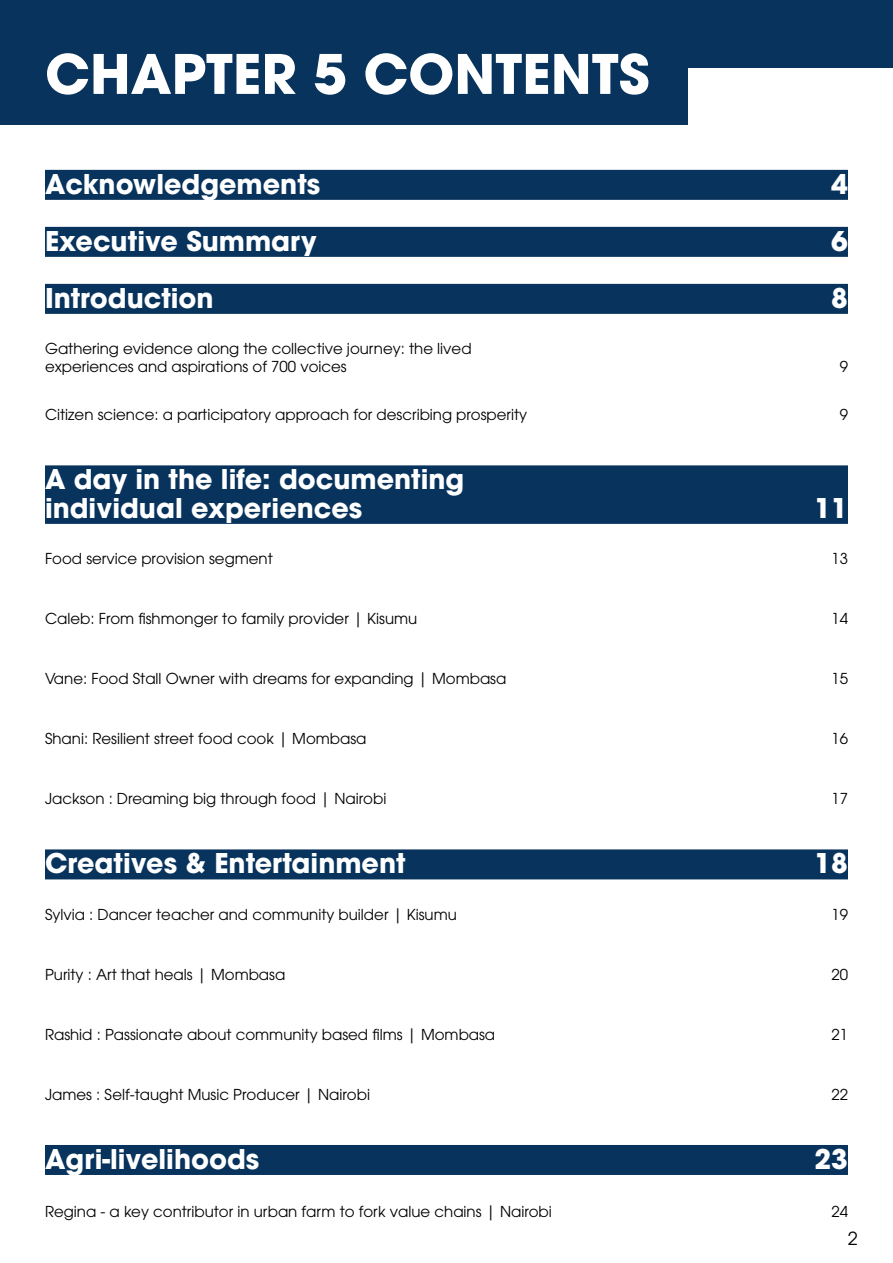
<style>
.page{position:relative;width:893px;height:1263px;background:#fff}
.page>*{position:absolute;margin:0;border:0;box-sizing:border-box;transform-origin:0 0}
.t1{font:700 54px "ITC Avant Garde Pro";color:#fff}
.t2{font:700 27px/28.5px "ITC Avant Garde Pro";color:#fff}
.t3{font:18px "ITC Avant Garde Pro";color:#000}
.t4{font:15px/18px "ITC Avant Garde Pro";color:#000}
</style>
<div class="page">
<div style="left:0;top:0;width:687px;height:125px;background:#08335c"></div>
<div style="left:347px;top:0;width:546px;height:68px;background:#08335c"></div>
<div style="left:45px;top:170px;width:803px;height:30px;background:#08335c"></div>
<div style="left:45px;top:227px;width:803px;height:30px;background:#08335c"></div>
<div style="left:45px;top:284px;width:803px;height:30px;background:#08335c"></div>
<div style="left:45px;top:465px;width:803px;height:30px;background:#08335c"></div>
<div style="left:45px;top:494px;width:803px;height:30px;background:#08335c"></div>
<div style="left:45px;top:849px;width:803px;height:30px;background:#08335c"></div>
<div style="left:45px;top:1145px;width:803px;height:30px;background:#08335c"></div>
<h1 class="t1" style="left:45px;top:38px;width:606px">CHAPTER 5 CONTENTS</h1>
<h2 class="t2" style="left:45px;top:169px;width:277px">Acknowledgements</h2>
<h2 class="t2" style="left:831px;top:169px;width:18px">4</h2>
<h2 class="t2" style="left:45px;top:226px;width:273px">Executive Summary</h2>
<h2 class="t2" style="left:831px;top:226px;width:18px">6</h2>
<h2 class="t2" style="left:45px;top:283px;width:170px">Introduction</h2>
<h2 class="t2" style="left:831px;top:283px;width:18px">8</h2>
<p class="t4" style="left:45px;top:340px;width:428px">Gathering evidence along the collective journey: the lived experiences and aspirations of 700 voices</p>
<p class="t4" style="left:840px;top:358px;width:10px">9</p>
<p class="t4" style="left:45px;top:406px;width:484px">Citizen science: a participatory approach for describing prosperity</p>
<p class="t4" style="left:840px;top:406px;width:10px">9</p>
<h2 class="t2" style="left:45px;top:465px;width:421px">A day in the life: documenting individual experiences</h2>
<h2 class="t2" style="left:815px;top:493px;width:35px">11</h2>
<p class="t4" style="left:45px;top:550px;width:229px">Food service provision segment</p>
<p class="t4" style="left:831px;top:550px;width:18px">13</p>
<p class="t4" style="left:45px;top:610px;width:374px">Caleb: From fishmonger to family provider | Kisumu</p>
<p class="t4" style="left:831px;top:610px;width:18px">14</p>
<p class="t4" style="left:45px;top:670px;width:463px">Vane: Food Stall Owner with dreams for expanding | Mombasa</p>
<p class="t4" style="left:831px;top:670px;width:18px">15</p>
<p class="t4" style="left:45px;top:730px;width:323px">Shani: Resilient street food cook | Mombasa</p>
<p class="t4" style="left:831px;top:730px;width:18px">16</p>
<p class="t4" style="left:45px;top:790px;width:343px">Jackson : Dreaming big through food | Nairobi</p>
<p class="t4" style="left:831px;top:790px;width:18px">17</p>
<h2 class="t2" style="left:45px;top:849px;width:362px">Creatives &amp; Entertainment</h2>
<h2 class="t2" style="left:815px;top:849px;width:35px">18</h2>
<p class="t4" style="left:45px;top:905px;width:413px">Sylvia : Dancer teacher and community builder | Kisumu</p>
<p class="t4" style="left:831px;top:905px;width:18px">19</p>
<p class="t4" style="left:45px;top:965px;width:242px">Purity : Art that heals | Mombasa</p>
<p class="t4" style="left:831px;top:965px;width:18px">20</p>
<p class="t4" style="left:45px;top:1025px;width:452px">Rashid : Passionate about community based films | Mombasa</p>
<p class="t4" style="left:831px;top:1025px;width:18px">21</p>
<p class="t4" style="left:45px;top:1085px;width:326px">James : Self-taught Music Producer | Nairobi</p>
<p class="t4" style="left:831px;top:1085px;width:18px">22</p>
<h2 class="t2" style="left:45px;top:1144px;width:216px">Agri-livelihoods</h2>
<h2 class="t2" style="left:815px;top:1144px;width:35px">23</h2>
<p class="t4" style="left:45px;top:1202px;width:508px">Regina - a key contributor in urban farm to fork value chains | Nairobi</p>
<p class="t4" style="left:831px;top:1202px;width:18px">24</p>
<p class="t3" style="left:848px;top:1227px;width:11px">2</p>
</div>
